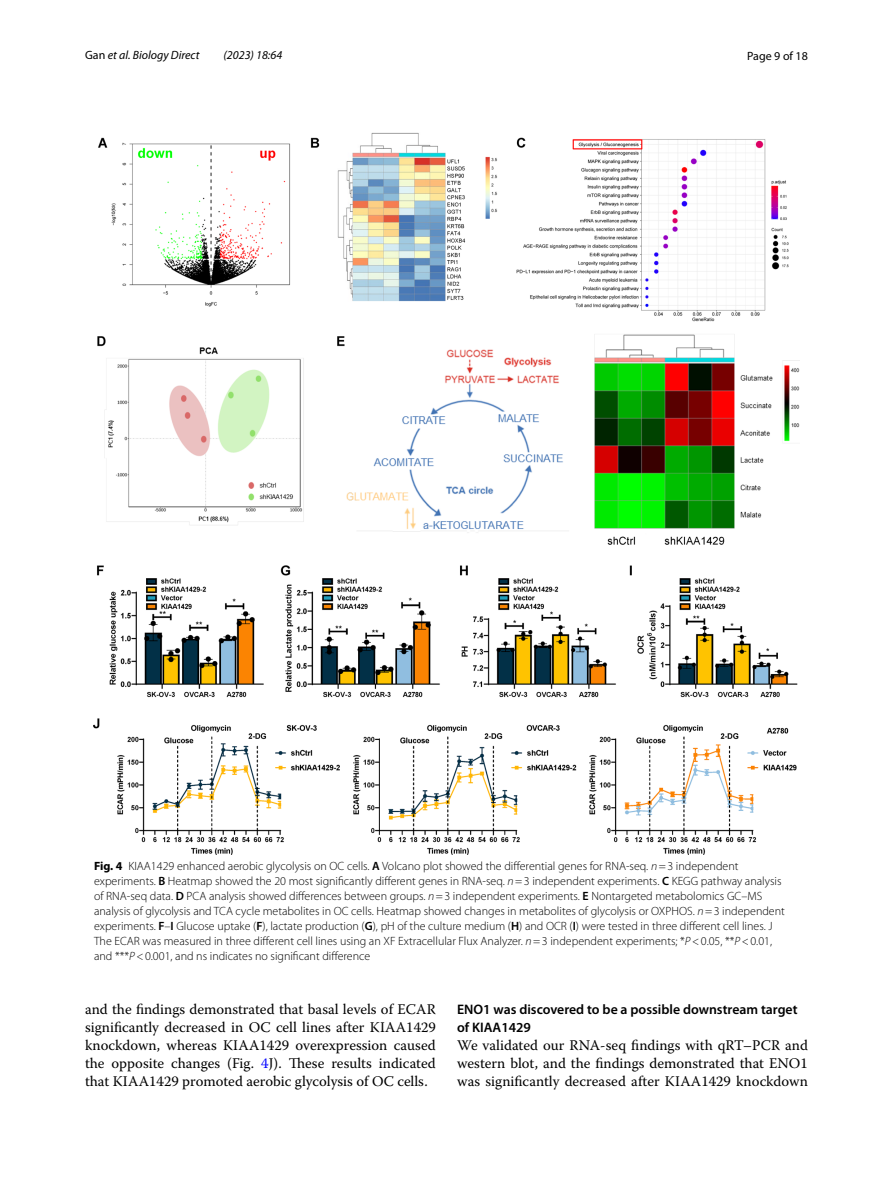
<style>
.page{position:relative;width:893px;height:1187px;background:#fff}
.page>*{position:absolute;margin:0;border:0;box-sizing:border-box;transform-origin:0 0}
.t1{font:14.7px/18px "Warnock Pro";color:#000;text-align:justify}
.t2{font:600 13.8px/18px "Myriad Pro";color:#000}
.t3{font:300 12px/15px "Myriad Pro";color:#000}
.t4{font:italic 12px "Myriad Pro";color:#000}
.t5{font:12px "Myriad Pro";color:#000}
.s1{font-style:normal}
.s2{font-weight:700}
.s3{font-weight:600}
.s4{font-style:italic}
.s5{color:#00f}
</style>
<div class="page">
<img style="left:94px;top:133px;width:705px;height:721px">
<p class="t4" style="left:85px;top:48px;width:116px"><span class="s1">Gan</span> et al. Biology Direct</p>
<p class="t4" style="left:224px;top:48px;width:60px">(2023) 18:64</p>
<p class="t5" style="left:747px;top:48px;width:62px">Page 9 of 18</p>
<p class="t3" style="left:94px;top:858px;width:692px"><span class="s2">Fig. 4</span> KIAA1429 enhanced aerobic glycolysis on OC cells. <span class="s3">A</span> Volcano plot showed the differential genes for RNA-seq. <span class="s4">n</span>=3 independent experiments. <span class="s3">B</span> Heatmap showed the 20 most significantly different genes in RNA-seq. <span class="s4">n</span>=3 independent experiments. <span class="s3">C</span> KEGG pathway analysis of RNA-seq data. <span class="s3">D</span> PCA analysis showed differences between groups. <span class="s4">n</span>=3 independent experiments. <span class="s3">E</span> Nontargeted metabolomics GC–MS analysis of glycolysis and TCA cycle metabolites in OC cells. Heatmap showed changes in metabolites of glycolysis or OXPHOS. <span class="s4">n</span>=3 independent experiments. <span class="s3">F</span>–<span class="s3">I</span> Glucose uptake (<span class="s3">F</span>), lactate production (<span class="s3">G</span>), pH of the culture medium (<span class="s3">H</span>) and OCR (<span class="s3">I</span>) were tested in three different cell lines. J The ECAR was measured in three different cell lines using an XF Extracellular Flux Analyzer. <span class="s4">n</span>=3 independent experiments; *<span class="s4">P</span>&lt;0.05, **<span class="s4">P</span>&lt;0.01, and ***<span class="s4">P</span>&lt;0.001, and ns indicates no significant difference</p>
<p class="t1" style="left:85px;top:1000px;width:352px">and the findings demonstrated that basal levels of ECAR significantly decreased in OC cell lines after KIAA1429 knockdown, whereas KIAA1429 overexpression caused the opposite changes (Fig. <span class="s5">4</span>J). These results indicated that KIAA1429 promoted aerobic glycolysis of OC cells.</p>
<p class="t2" style="left:457px;top:999px;width:342px">ENO1 was discovered to be a possible downstream target of KIAA1429</p>
<p class="t1" style="left:457px;top:1035px;width:352px">We validated our RNA-seq findings with qRT–PCR and western blot, and the findings demonstrated that ENO1 was significantly decreased after KIAA1429 knockdown</p>
</div>
